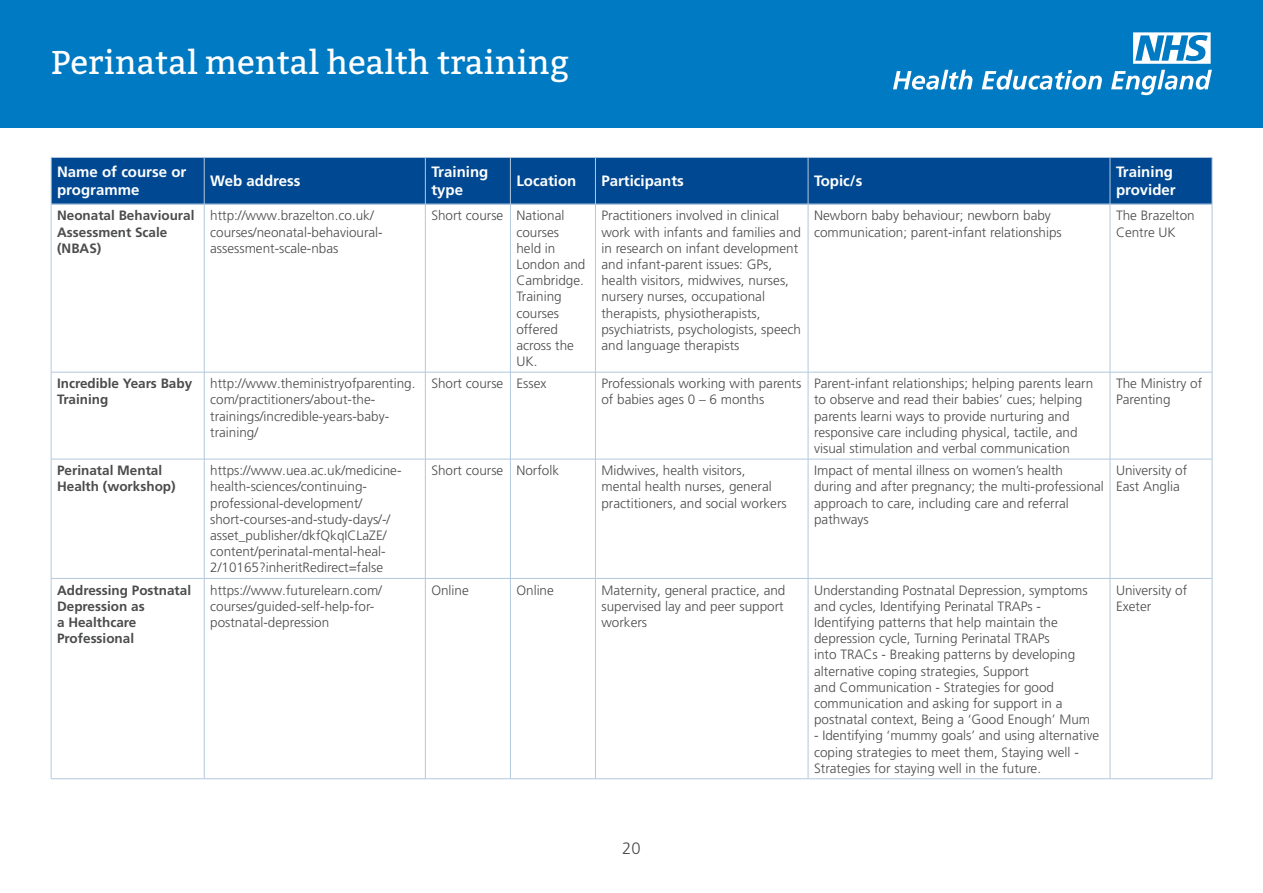
<style>
.page{position:relative;width:1263px;height:893px;background:#fff}
.page>*{position:absolute;margin:0;border:0;box-sizing:border-box;transform-origin:0 0}
.t1{font:33px "Bitter";color:#fff}
.t2{font:300 16.5px "Frutiger LT Pro";color:#4b4c4d}
.t3{font:700 15px/18px "Frutiger LT Pro";color:#fff}
.t4{font:300 13.5px/16.2px "Frutiger LT Pro";color:#4b4c4d}
.t5{font:700 13.5px/16.2px "Frutiger LT Pro";color:#4b4c4d}
</style>
<div class="page">
<div style="left:0;top:0;width:1263px;height:128px;background:#007ac2"></div>
<svg style="left:1133px;top:32px;width:77px;height:32px"></svg>
<svg style="left:893px;top:70px;width:79px;height:20px"></svg>
<svg style="left:982px;top:70px;width:120px;height:20px"></svg>
<svg style="left:1111px;top:70px;width:101px;height:25px"></svg>
<div style="left:52px;top:158px;width:1160px;height:46px;background:#004992"></div>
<hr style="left:51px;top:157px;width:153px;height:1px;background:#b3c8de">
<hr style="left:51px;top:158px;width:1px;height:46px;background:#b3c8de">
<hr style="left:204px;top:157px;width:221px;height:1px;background:#b3c8de">
<hr style="left:204px;top:158px;width:1px;height:46px;background:#b3c8de">
<hr style="left:425px;top:157px;width:85px;height:1px;background:#b3c8de">
<hr style="left:425px;top:158px;width:1px;height:46px;background:#b3c8de">
<hr style="left:510px;top:157px;width:85px;height:1px;background:#b3c8de">
<hr style="left:510px;top:158px;width:1px;height:46px;background:#b3c8de">
<hr style="left:595px;top:157px;width:213px;height:1px;background:#b3c8de">
<hr style="left:595px;top:158px;width:1px;height:46px;background:#b3c8de">
<hr style="left:808px;top:157px;width:302px;height:1px;background:#b3c8de">
<hr style="left:808px;top:158px;width:1px;height:46px;background:#b3c8de">
<hr style="left:1110px;top:157px;width:102px;height:1px;background:#b3c8de">
<hr style="left:1110px;top:158px;width:1px;height:46px;background:#b3c8de">
<hr style="left:1212px;top:158px;width:1px;height:46px;background:#b3c8de">
<hr style="left:51px;top:204px;width:153px;height:1px;background:#b3c8de">
<hr style="left:51px;top:204px;width:1px;height:168px;background:#b3c8de">
<hr style="left:204px;top:204px;width:221px;height:1px;background:#b3c8de">
<hr style="left:204px;top:204px;width:1px;height:168px;background:#b3c8de">
<hr style="left:425px;top:204px;width:85px;height:1px;background:#b3c8de">
<hr style="left:425px;top:204px;width:1px;height:168px;background:#b3c8de">
<hr style="left:510px;top:204px;width:85px;height:1px;background:#b3c8de">
<hr style="left:510px;top:204px;width:1px;height:168px;background:#b3c8de">
<hr style="left:595px;top:204px;width:213px;height:1px;background:#b3c8de">
<hr style="left:595px;top:204px;width:1px;height:168px;background:#b3c8de">
<hr style="left:808px;top:204px;width:302px;height:1px;background:#b3c8de">
<hr style="left:808px;top:204px;width:1px;height:168px;background:#b3c8de">
<hr style="left:1110px;top:204px;width:102px;height:1px;background:#b3c8de">
<hr style="left:1110px;top:204px;width:1px;height:168px;background:#b3c8de">
<hr style="left:1212px;top:204px;width:1px;height:168px;background:#b3c8de">
<hr style="left:51px;top:372px;width:153px;height:1px;background:#b3c8de">
<hr style="left:51px;top:372px;width:1px;height:87px;background:#b3c8de">
<hr style="left:204px;top:372px;width:221px;height:1px;background:#b3c8de">
<hr style="left:204px;top:372px;width:1px;height:87px;background:#b3c8de">
<hr style="left:425px;top:372px;width:85px;height:1px;background:#b3c8de">
<hr style="left:425px;top:372px;width:1px;height:87px;background:#b3c8de">
<hr style="left:510px;top:372px;width:85px;height:1px;background:#b3c8de">
<hr style="left:510px;top:372px;width:1px;height:87px;background:#b3c8de">
<hr style="left:595px;top:372px;width:213px;height:1px;background:#b3c8de">
<hr style="left:595px;top:372px;width:1px;height:87px;background:#b3c8de">
<hr style="left:808px;top:372px;width:302px;height:1px;background:#b3c8de">
<hr style="left:808px;top:372px;width:1px;height:87px;background:#b3c8de">
<hr style="left:1110px;top:372px;width:102px;height:1px;background:#b3c8de">
<hr style="left:1110px;top:372px;width:1px;height:87px;background:#b3c8de">
<hr style="left:1212px;top:372px;width:1px;height:87px;background:#b3c8de">
<hr style="left:51px;top:459px;width:153px;height:1px;background:#b3c8de">
<hr style="left:51px;top:459px;width:1px;height:119px;background:#b3c8de">
<hr style="left:204px;top:459px;width:221px;height:1px;background:#b3c8de">
<hr style="left:204px;top:459px;width:1px;height:119px;background:#b3c8de">
<hr style="left:425px;top:459px;width:85px;height:1px;background:#b3c8de">
<hr style="left:425px;top:459px;width:1px;height:119px;background:#b3c8de">
<hr style="left:510px;top:459px;width:85px;height:1px;background:#b3c8de">
<hr style="left:510px;top:459px;width:1px;height:119px;background:#b3c8de">
<hr style="left:595px;top:459px;width:213px;height:1px;background:#b3c8de">
<hr style="left:595px;top:459px;width:1px;height:119px;background:#b3c8de">
<hr style="left:808px;top:459px;width:302px;height:1px;background:#b3c8de">
<hr style="left:808px;top:459px;width:1px;height:119px;background:#b3c8de">
<hr style="left:1110px;top:459px;width:102px;height:1px;background:#b3c8de">
<hr style="left:1110px;top:459px;width:1px;height:119px;background:#b3c8de">
<hr style="left:1212px;top:459px;width:1px;height:119px;background:#b3c8de">
<hr style="left:51px;top:578px;width:153px;height:1px;background:#b3c8de">
<hr style="left:51px;top:578px;width:1px;height:201px;background:#b3c8de">
<hr style="left:204px;top:578px;width:221px;height:1px;background:#b3c8de">
<hr style="left:204px;top:578px;width:1px;height:201px;background:#b3c8de">
<hr style="left:425px;top:578px;width:85px;height:1px;background:#b3c8de">
<hr style="left:425px;top:578px;width:1px;height:201px;background:#b3c8de">
<hr style="left:510px;top:578px;width:85px;height:1px;background:#b3c8de">
<hr style="left:510px;top:578px;width:1px;height:201px;background:#b3c8de">
<hr style="left:595px;top:578px;width:213px;height:1px;background:#b3c8de">
<hr style="left:595px;top:578px;width:1px;height:201px;background:#b3c8de">
<hr style="left:808px;top:578px;width:302px;height:1px;background:#b3c8de">
<hr style="left:808px;top:578px;width:1px;height:201px;background:#b3c8de">
<hr style="left:1110px;top:578px;width:102px;height:1px;background:#b3c8de">
<hr style="left:1110px;top:578px;width:1px;height:201px;background:#b3c8de">
<hr style="left:1212px;top:578px;width:1px;height:201px;background:#b3c8de">
<hr style="left:51px;top:778px;width:153px;height:1px;background:#b3c8de">
<hr style="left:204px;top:778px;width:221px;height:1px;background:#b3c8de">
<hr style="left:425px;top:778px;width:85px;height:1px;background:#b3c8de">
<hr style="left:510px;top:778px;width:85px;height:1px;background:#b3c8de">
<hr style="left:595px;top:778px;width:213px;height:1px;background:#b3c8de">
<hr style="left:808px;top:778px;width:302px;height:1px;background:#b3c8de">
<hr style="left:1110px;top:778px;width:102px;height:1px;background:#b3c8de">
<h1 class="t1" style="left:51px;top:41px;width:519px">Perinatal mental health training</h1>
<p class="t3" style="left:57px;top:163px;width:131px">Name of course or programme</p>
<p class="t3" style="left:210px;top:172px;width:92px">Web address</p>
<p class="t3" style="left:431px;top:163px;width:58px">Training type</p>
<p class="t3" style="left:516px;top:172px;width:61px">Location</p>
<p class="t3" style="left:601px;top:172px;width:84px">Participants</p>
<p class="t3" style="left:814px;top:172px;width:50px">Topic/s</p>
<p class="t3" style="left:1116px;top:163px;width:61px">Training provider</p>
<p class="t5" style="left:57px;top:208px;width:139px">Neonatal Behavioural<br>Assessment Scale (NBAS)</p>
<p class="t4" style="left:210px;top:208px;width:174px">http://www.brazelton.co.uk/ courses/neonatal-behavioural&shy;assessment-scale-nbas</p>
<p class="t4" style="left:431px;top:208px;width:74px">Short course</p>
<p class="t4" style="left:516px;top:208px;width:71px">National courses held in<br>London and<br>Cambridge.<br>Training courses offered across the<br>UK.</p>
<p class="t4" style="left:601px;top:208px;width:201px">Practitioners involved in clinical work with infants and families and in research on infant development and infant-parent issues: GPs, health visitors, midwives, nurses, nursery nurses, occupational therapists, physiotherapists, psychiatrists, psychologists, speech and language therapists</p>
<p class="t4" style="left:814px;top:208px;width:249px">Newborn baby behaviour; newborn baby communication; parent-infant relationships</p>
<p class="t4" style="left:1116px;top:208px;width:80px">The Brazelton<br>Centre UK</p>
<p class="t5" style="left:57px;top:376px;width:137px">Incredible Years Baby<br>Training</p>
<p class="t4" style="left:210px;top:376px;width:207px">http://www.theministryofparenting. com/practitioners/about-the&shy;trainings/incredible-years-baby&shy;training/</p>
<p class="t4" style="left:431px;top:376px;width:74px">Short course</p>
<p class="t4" style="left:516px;top:376px;width:31px">Essex</p>
<p class="t4" style="left:601px;top:376px;width:201px">Professionals working with parents of babies ages 0 – 6 months</p>
<p class="t4" style="left:814px;top:376px;width:281px">Parent-infant relationships; helping parents learn to observe and read their babies’ cues; helping parents learni ways to provide nurturing and responsive care including physical, tactile, and visual stimulation and verbal communication</p>
<p class="t4" style="left:1116px;top:376px;width:88px">The Ministry of<br>Parenting</p>
<p class="t5" style="left:57px;top:462px;width:120px">Perinatal Mental<br>Health (workshop)</p>
<p class="t4" style="left:210px;top:463px;width:193px">https://www.uea.ac.uk/medicine&shy;health-sciences/continuing&shy;professional-development/ short-courses-and-study-days/-/ asset_publisher/dkfQkqICLaZE/ content/perinatal-mental-heal-2/10165?inheritRedirect=false</p>
<p class="t4" style="left:431px;top:463px;width:74px">Short course</p>
<p class="t4" style="left:516px;top:463px;width:44px">Norfolk</p>
<p class="t4" style="left:601px;top:463px;width:187px">Midwives, health visitors, mental health nurses, general practitioners, and social workers</p>
<p class="t4" style="left:814px;top:463px;width:291px">Impact of mental illness on women’s health during and after pregnancy; the multi-professional approach to care, including care and referral pathways</p>
<p class="t4" style="left:1116px;top:463px;width:73px">University of<br>East Anglia</p>
<p class="t5" style="left:57px;top:582px;width:136px">Addressing Postnatal<br>Depression as<br>a Healthcare<br>Professional</p>
<p class="t4" style="left:210px;top:582px;width:173px">https://www.futurelearn.com/ courses/guided-self-help-for&shy;postnatal-depression</p>
<p class="t4" style="left:431px;top:582px;width:39px">Online</p>
<p class="t4" style="left:516px;top:582px;width:39px">Online</p>
<p class="t4" style="left:601px;top:582px;width:185px">Maternity, general practice, and supervised lay and peer support workers</p>
<p class="t4" style="left:814px;top:582px;width:278px">Understanding Postnatal Depression, symptoms and cycles, Identifying Perinatal TRAPs - Identifying patterns that help maintain the depression cycle, Turning Perinatal TRAPs<br>into TRACs - Breaking patterns by developing alternative coping strategies, Support<br>and Communication - Strategies for good communication and asking for support in a postnatal context, Being a ‘Good Enough’ Mum</p>
<p class="t4" style="left:814px;top:728px;width:287px">- Identifying ‘mummy goals’ and using alternative coping strategies to meet them, Staying well -<br>Strategies for staying well in the future.</p>
<p class="t4" style="left:1116px;top:582px;width:73px">University of<br>Exeter</p>
<p class="t2" style="left:622px;top:839px;width:20px">20</p>
</div>
